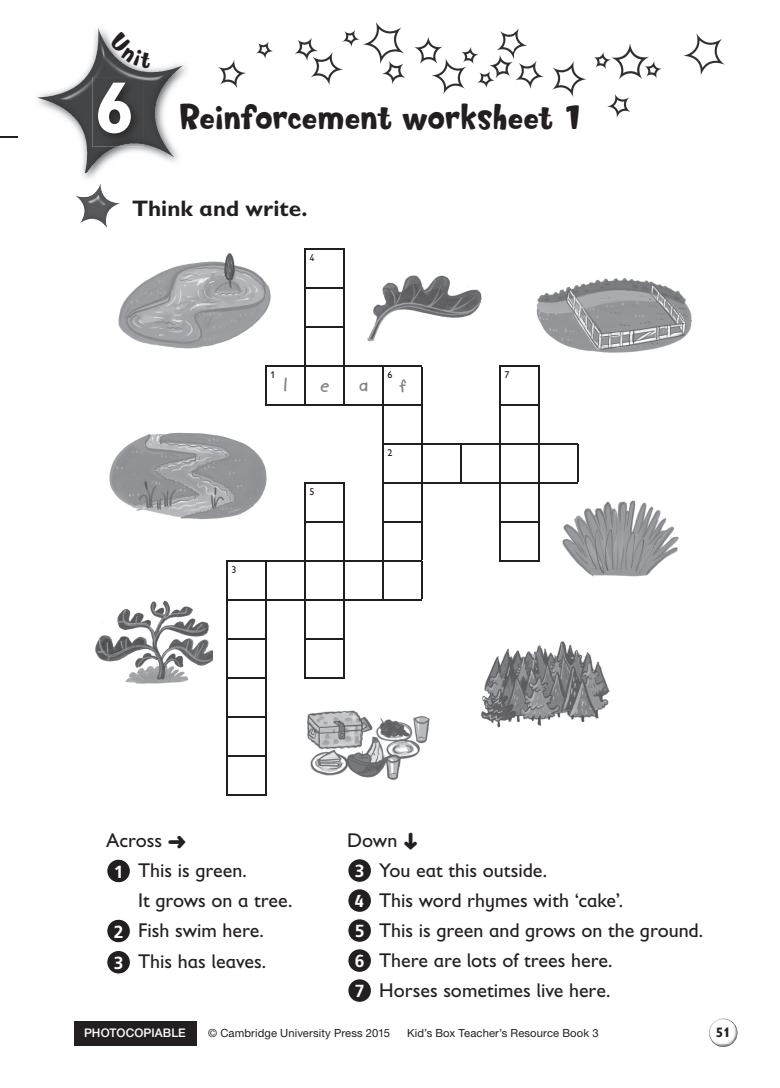
<style>
.page{position:relative;width:780px;height:1088px;background:#fff}
.page>*{position:absolute;margin:0;border:0;box-sizing:border-box;transform-origin:0 0}
.t1{font:700 72.5px "Gill Sans Infant Std";color:#fff}
.t2{font:32.5px "Softie";letter-spacing:-.01em;color:#231f20}
.t3{font:700 22.5px "Gill Sans Infant Std";color:#231f20}
.t4{font:700 21.25px "Kidprint MT Std";color:#808285}
.t5{font:20px/30px "Gill Sans Infant Std";color:#231f20}
.t6{font:700 13.75px "Gill Sans Infant Std";color:#231f20}
.t7{font:500 11.88px "Helvetica Neue LT Std";letter-spacing:.01em;color:#fff}
.t8{font:11.25px "Helvetica Neue LT Std";letter-spacing:.01em;color:#231f20}
.t9{font:10px "Gill Sans Infant Std";color:#231f20}
.s1{font-family:"Frutiger LT Std";font-weight:700;font-size:17.5px;color:#fff}
.s2{font-weight:700;font-size:17.5px;color:#fff}
</style>
<div class="page">
<div style="left:74px;top:1020px;width:123px;height:25px;background:#231f20"></div>
<svg style="left:709px;top:1020px;width:28px;height:24px"></svg>
<img style="left:709px;top:1019px;width:21px;height:16px">
<img style="left:715px;top:1029px;width:22px;height:17px">
<img style="left:218px;top:22px;width:507px;height:96px">
<div style="left:508px;top:91px;width:33px;height:32px;background:#fff"></div>
<img style="left:307px;top:710px;width:123px;height:70px">
<img style="left:95px;top:600px;width:118px;height:83px">
<svg style="left:0;top:136px;width:18px;height:2px"></svg>
<img style="left:45px;top:28px;width:142px;height:151px">
<img style="left:37px;top:29px;width:61px;height:78px">
<img style="left:76px;top:185px;width:44px;height:43px">
<svg style="left:107px;top:859px;width:23px;height:24px"></svg>
<svg style="left:107px;top:919px;width:23px;height:24px"></svg>
<svg style="left:107px;top:951px;width:23px;height:23px"></svg>
<hr style="left:226px;top:677px;width:40px;height:1px;background:#231f20">
<hr style="left:226px;top:716px;width:40px;height:1px;background:#231f20">
<hr style="left:226px;top:755px;width:40px;height:1px;background:#231f20">
<hr style="left:226px;top:794px;width:40px;height:1px;background:#231f20">
<hr style="left:304px;top:248px;width:40px;height:2px;background:#231f20">
<hr style="left:304px;top:250px;width:1px;height:37px;background:#231f20">
<hr style="left:343px;top:250px;width:1px;height:37px;background:#231f20">
<hr style="left:304px;top:287px;width:40px;height:2px;background:#231f20">
<hr style="left:304px;top:289px;width:1px;height:37px;background:#231f20">
<hr style="left:343px;top:289px;width:1px;height:37px;background:#231f20">
<hr style="left:304px;top:326px;width:40px;height:2px;background:#231f20">
<hr style="left:304px;top:328px;width:1px;height:37px;background:#231f20">
<hr style="left:343px;top:328px;width:1px;height:37px;background:#231f20">
<hr style="left:265px;top:365px;width:39px;height:2px;background:#231f20">
<hr style="left:265px;top:367px;width:1px;height:37px;background:#231f20">
<hr style="left:304px;top:365px;width:39px;height:2px;background:#231f20">
<hr style="left:304px;top:367px;width:1px;height:37px;background:#231f20">
<hr style="left:343px;top:365px;width:39px;height:2px;background:#231f20">
<hr style="left:343px;top:367px;width:1px;height:37px;background:#231f20">
<hr style="left:382px;top:365px;width:40px;height:2px;background:#231f20">
<hr style="left:382px;top:367px;width:1px;height:37px;background:#231f20">
<hr style="left:421px;top:367px;width:1px;height:37px;background:#231f20">
<hr style="left:499px;top:365px;width:40px;height:2px;background:#231f20">
<hr style="left:499px;top:367px;width:1px;height:37px;background:#231f20">
<hr style="left:538px;top:367px;width:1px;height:37px;background:#231f20">
<hr style="left:265px;top:404px;width:39px;height:2px;background:#231f20">
<hr style="left:304px;top:404px;width:39px;height:2px;background:#231f20">
<hr style="left:343px;top:404px;width:39px;height:2px;background:#231f20">
<hr style="left:382px;top:404px;width:40px;height:2px;background:#231f20">
<hr style="left:382px;top:406px;width:1px;height:37px;background:#231f20">
<hr style="left:421px;top:406px;width:1px;height:37px;background:#231f20">
<hr style="left:499px;top:404px;width:40px;height:2px;background:#231f20">
<hr style="left:499px;top:406px;width:1px;height:37px;background:#231f20">
<hr style="left:538px;top:406px;width:1px;height:37px;background:#231f20">
<hr style="left:382px;top:443px;width:39px;height:2px;background:#231f20">
<hr style="left:382px;top:445px;width:1px;height:37px;background:#231f20">
<hr style="left:421px;top:443px;width:39px;height:2px;background:#231f20">
<hr style="left:421px;top:445px;width:1px;height:37px;background:#231f20">
<hr style="left:460px;top:443px;width:39px;height:2px;background:#231f20">
<hr style="left:460px;top:445px;width:1px;height:37px;background:#231f20">
<hr style="left:499px;top:443px;width:39px;height:2px;background:#231f20">
<hr style="left:499px;top:445px;width:1px;height:37px;background:#231f20">
<hr style="left:538px;top:443px;width:40px;height:2px;background:#231f20">
<hr style="left:538px;top:445px;width:1px;height:37px;background:#231f20">
<hr style="left:577px;top:445px;width:1px;height:37px;background:#231f20">
<hr style="left:304px;top:482px;width:40px;height:1px;background:#231f20">
<hr style="left:304px;top:483px;width:1px;height:38px;background:#231f20">
<hr style="left:343px;top:483px;width:1px;height:38px;background:#231f20">
<hr style="left:382px;top:482px;width:39px;height:1px;background:#231f20">
<hr style="left:382px;top:483px;width:1px;height:38px;background:#231f20">
<hr style="left:421px;top:482px;width:39px;height:1px;background:#231f20">
<hr style="left:421px;top:483px;width:1px;height:38px;background:#231f20">
<hr style="left:460px;top:482px;width:39px;height:1px;background:#231f20">
<hr style="left:499px;top:482px;width:39px;height:1px;background:#231f20">
<hr style="left:499px;top:483px;width:1px;height:38px;background:#231f20">
<hr style="left:538px;top:482px;width:40px;height:1px;background:#231f20">
<hr style="left:538px;top:483px;width:1px;height:38px;background:#231f20">
<hr style="left:304px;top:521px;width:40px;height:1px;background:#231f20">
<hr style="left:304px;top:522px;width:1px;height:38px;background:#231f20">
<hr style="left:343px;top:522px;width:1px;height:38px;background:#231f20">
<hr style="left:382px;top:521px;width:40px;height:1px;background:#231f20">
<hr style="left:382px;top:522px;width:1px;height:38px;background:#231f20">
<hr style="left:421px;top:522px;width:1px;height:38px;background:#231f20">
<hr style="left:499px;top:521px;width:40px;height:1px;background:#231f20">
<hr style="left:499px;top:522px;width:1px;height:38px;background:#231f20">
<hr style="left:538px;top:522px;width:1px;height:38px;background:#231f20">
<hr style="left:226px;top:560px;width:39px;height:1px;background:#231f20">
<hr style="left:226px;top:561px;width:1px;height:38px;background:#231f20">
<hr style="left:265px;top:560px;width:39px;height:1px;background:#231f20">
<hr style="left:265px;top:561px;width:1px;height:38px;background:#231f20">
<hr style="left:304px;top:560px;width:39px;height:1px;background:#231f20">
<hr style="left:304px;top:561px;width:1px;height:38px;background:#231f20">
<hr style="left:343px;top:560px;width:39px;height:1px;background:#231f20">
<hr style="left:343px;top:561px;width:1px;height:38px;background:#231f20">
<hr style="left:382px;top:560px;width:40px;height:1px;background:#231f20">
<hr style="left:382px;top:561px;width:1px;height:38px;background:#231f20">
<hr style="left:421px;top:561px;width:1px;height:38px;background:#231f20">
<hr style="left:499px;top:560px;width:40px;height:1px;background:#231f20">
<hr style="left:226px;top:599px;width:39px;height:1px;background:#231f20">
<hr style="left:226px;top:600px;width:1px;height:38px;background:#231f20">
<hr style="left:265px;top:599px;width:39px;height:1px;background:#231f20">
<hr style="left:265px;top:600px;width:1px;height:38px;background:#231f20">
<hr style="left:304px;top:599px;width:39px;height:1px;background:#231f20">
<hr style="left:304px;top:600px;width:1px;height:38px;background:#231f20">
<hr style="left:343px;top:599px;width:39px;height:1px;background:#231f20">
<hr style="left:343px;top:600px;width:1px;height:38px;background:#231f20">
<hr style="left:382px;top:599px;width:40px;height:1px;background:#231f20">
<hr style="left:226px;top:638px;width:40px;height:1px;background:#231f20">
<hr style="left:226px;top:639px;width:1px;height:38px;background:#231f20">
<hr style="left:265px;top:639px;width:1px;height:38px;background:#231f20">
<hr style="left:304px;top:638px;width:40px;height:1px;background:#231f20">
<hr style="left:304px;top:639px;width:1px;height:38px;background:#231f20">
<hr style="left:343px;top:639px;width:1px;height:38px;background:#231f20">
<hr style="left:226px;top:678px;width:1px;height:38px;background:#231f20">
<hr style="left:265px;top:678px;width:1px;height:38px;background:#231f20">
<hr style="left:304px;top:677px;width:40px;height:1px;background:#231f20">
<hr style="left:226px;top:717px;width:1px;height:38px;background:#231f20">
<hr style="left:265px;top:717px;width:1px;height:38px;background:#231f20">
<hr style="left:226px;top:756px;width:1px;height:38px;background:#231f20">
<hr style="left:265px;top:756px;width:1px;height:38px;background:#231f20">
<img style="left:536px;top:278px;width:156px;height:75px">
<img style="left:109px;top:432px;width:158px;height:88px">
<img style="left:118px;top:253px;width:153px;height:96px">
<img style="left:367px;top:275px;width:115px;height:67px">
<img style="left:562px;top:501px;width:117px;height:76px">
<svg style="left:348px;top:858px;width:23px;height:144px"></svg>
<img style="left:481px;top:641px;width:129px;height:87px">
<img style="left:92px;top:77px;width:52px;height:70px">
<svg style="left:109px;top:32px;width:42px;height:37px"></svg>
<h1 class="t1" style="left:95px;top:65px;width:42px">6</h1>
<h2 class="t2" style="left:179px;top:97px;width:406px">Reinforcement worksheet 1</h2>
<p class="t3" style="left:132px;top:195px;width:177px">Think and write.</p>
<p class="t9" style="left:309px;top:252px;width:6px">4</p>
<p class="t9" style="left:270px;top:369px;width:6px">1</p>
<p class="t9" style="left:387px;top:369px;width:6px">6</p>
<p class="t9" style="left:504px;top:369px;width:6px">7</p>
<p class="t4" style="left:283px;top:374px;width:5px">l</p>
<p class="t4" style="left:320px;top:374px;width:10px">e</p>
<p class="t4" style="left:359px;top:374px;width:11px">a</p>
<p class="t4" style="left:399px;top:374px;width:8px">f</p>
<p class="t9" style="left:232px;top:564px;width:6px">3</p>
<p class="t9" style="left:309px;top:486px;width:6px">5</p>
<p class="t9" style="left:387px;top:447px;width:6px">2</p>
<p class="t5" style="left:106px;top:825px;width:82px">Across ➜</p>
<p class="t5" style="left:114px;top:855px;width:135px"><span class="s1">1</span> This is green.</p>
<p class="t5" style="left:138px;top:885px;width:156px">It grows on a tree.</p>
<p class="t5" style="left:114px;top:915px;width:152px"><span class="s1">2</span> Fish swim here.</p>
<p class="t5" style="left:114px;top:946px;width:154px"><span class="s1">3</span> This has leaves.</p>
<p class="t5" style="left:347px;top:825px;width:52px">Down</p>
<p class="t5" style="left:355px;top:855px;width:350px"><span class="s1">3</span> You eat this outside.<br><span class="s2">4</span> This word rhymes with ‘cake’.<br><span class="s1">5</span> This is green and grows on the ground.<br><span class="s1">6</span> There are lots of trees here.<br><span class="s1">7</span> Horses sometimes live here.</p>
<p class="t7" style="left:84px;top:1025px;width:103px">PHOTOCOPIABLE</p>
<p class="t8" style="left:208px;top:1026px;width:183px">© Cambridge University Press 2015</p>
<p class="t8" style="left:407px;top:1026px;width:193px">Kid’s Box Teacher’s Resource Book 3</p>
<p class="t6" style="left:715px;top:1024px;width:17px">51</p>
</div>
